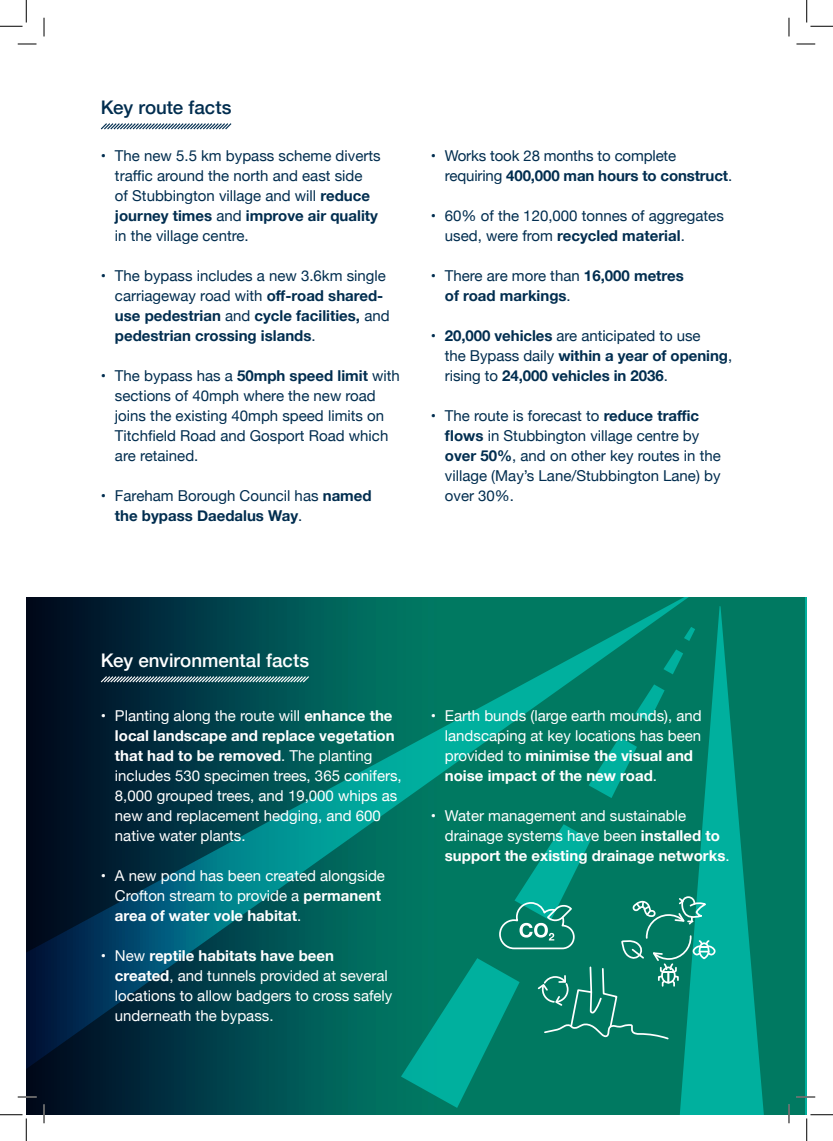
<style>
.page{position:relative;width:833px;height:1141px;background:#fff}
.page>*{position:absolute;margin:0;border:0;box-sizing:border-box;transform-origin:0 0}
.Sub_heading{font:500 18.75px "Helvetica Neue";color:#fff}
.Sub_heading-2{font:500 18.75px "Helvetica Neue";color:#002d4f}
.t1{font:15px/20px "Helvetica Neue";color:#fff}
.t2{font:15px/20px "Helvetica Neue";color:#002d4f}
.t3{font:700 15px/20px "Helvetica Neue";color:#002d4f}
.s1{font-weight:700}
.s2{font-weight:400}
</style>
<div class="page">
<svg style="left:26px;top:597px;width:670px;height:517px;background:#005253"></svg>
<svg style="left:646px;top:606px;width:157px;height:508px;background:#008670"></svg>
<svg style="left:588px;top:737px;width:48px;height:61px;background:#00917c"></svg>
<svg style="left:663px;top:649px;width:19px;height:25px"></svg>
<svg style="left:683px;top:627px;width:11px;height:14px"></svg>
<svg style="left:634px;top:684px;width:30px;height:37px"></svg>
<svg style="left:100px;top:123px;width:132px;height:7px"></svg>
<svg style="left:99px;top:675px;width:211px;height:8px;background:#587e85"></svg>
<svg style="left:401px;top:824px;width:315px;height:283px;background:#068771"></svg>
<svg style="left:18px;top:43px;width:18px;height:2px"></svg>
<svg style="left:796px;top:43px;width:18px;height:2px"></svg>
<svg style="left:18px;top:1096px;width:18px;height:1px"></svg>
<svg style="left:796px;top:1096px;width:18px;height:1px"></svg>
<svg style="left:43px;top:18px;width:2px;height:18px"></svg>
<svg style="left:43px;top:1104px;width:2px;height:19px"></svg>
<svg style="left:788px;top:18px;width:1px;height:18px"></svg>
<svg style="left:787px;top:1104px;width:2px;height:19px"></svg>
<svg style="left:0;top:0;width:27px;height:27px"></svg>
<svg style="left:0;top:1114px;width:27px;height:26px"></svg>
<svg style="left:806px;top:0;width:26px;height:27px"></svg>
<svg style="left:806px;top:1114px;width:26px;height:26px"></svg>
<p class="Sub_heading-2" style="left:101px;top:92px;width:132px">Key route facts</p>
<p class="t2" style="left:115px;top:146px;width:267px;text-indent:-14px"><span class="s1">•</span> The new 5.5 km bypass scheme diverts traffic around the north and east side<br>of Stubbington village and will <span class="s1">reduce journey times</span> and <span class="s1">improve air quality </span>in the village centre.</p>
<p class="t3" style="left:115px;top:266px;width:276px;text-indent:-14px">• <span class="s2">The bypass includes a new 3.6km single carriageway road with</span> off-road shared&shy;use pedestrian <span class="s2">and</span> cycle facilities, <span class="s2">and </span>pedestrian crossing islands<span class="s2">.</span></p>
<p class="t2" style="left:115px;top:366px;width:286px;text-indent:-14px"><span class="s1">•</span> The bypass has a <span class="s1">50mph speed limit</span> with sections of 40mph where the new road joins the existing 40mph speed limits on Titchfield Road and Gosport Road which are retained.</p>
<p class="t3" style="left:115px;top:486px;width:258px;text-indent:-14px">• <span class="s2">Fareham Borough Council has</span> named the bypass Daedalus Way<span class="s2">.</span></p>
<p class="t2" style="left:444px;top:146px;width:289px;text-indent:-14px"><span class="s1">•</span> Works took 28 months to complete requiring <span class="s1">400,000 man hours to construct</span>.</p>
<p class="t2" style="left:444px;top:206px;width:280px;text-indent:-14px"><span class="s1">•</span> 60% of the 120,000 tonnes of aggregates used, were from <span class="s1">recycled material</span>.</p>
<p class="t3" style="left:444px;top:266px;width:240px;text-indent:-14px">• <span class="s2">There are more than</span> 16,000 metres of road markings<span class="s2">.</span></p>
<p class="t3" style="left:444px;top:326px;width:289px;text-indent:-14px">• 20,000 vehicles <span class="s2">are anticipated to use<br>the Bypass daily</span> within a year of opening<span class="s2">, rising to</span> 24,000 vehicles in 2036<span class="s2">.</span></p>
<p class="t2" style="left:444px;top:406px;width:277px;text-indent:-14px"><span class="s1">•</span> The route is forecast to <span class="s1">reduce traffic flows</span> in Stubbington village centre by <span class="s1">over 50%</span>, and on other key routes in the village (May’s Lane/Stubbington Lane) by over 30%.</p>
<p class="Sub_heading" style="left:101px;top:645px;width:210px">Key environmental facts</p>
<p class="t1" style="left:115px;top:706px;width:288px;text-indent:-14px"><span class="s1">•</span> Planting along the route will <span class="s1">enhance the local landscape and replace vegetation that had to be removed</span>. The planting includes 530 specimen trees, 365 conifers, 8,000 grouped trees, and 19,000 whips as new and replacement hedging, and 600 native water plants.</p>
<p class="t1" style="left:115px;top:866px;width:271px;text-indent:-14px"><span class="s1">•</span> A new pond has been created alongside<br>Crofton stream to provide a <span class="s1">permanent area of water vole habitat</span>.</p>
<p class="t1" style="left:115px;top:946px;width:279px;text-indent:-14px"><span class="s1">•</span> New <span class="s1">reptile habitats have been created</span>, and tunnels provided at several locations to allow badgers to cross safely underneath the bypass.</p>
<p class="t1" style="left:444px;top:706px;width:258px;text-indent:-14px"><span class="s1">•</span> Earth bunds (large earth mounds), and landscaping at key locations has been provided to <span class="s1">minimise the visual and noise impact of the new road</span>.</p>
<p class="t1" style="left:444px;top:806px;width:286px;text-indent:-14px"><span class="s1">•</span> Water management and sustainable drainage systems have been <span class="s1">installed to support the existing drainage networks</span>.</p>
</div>
